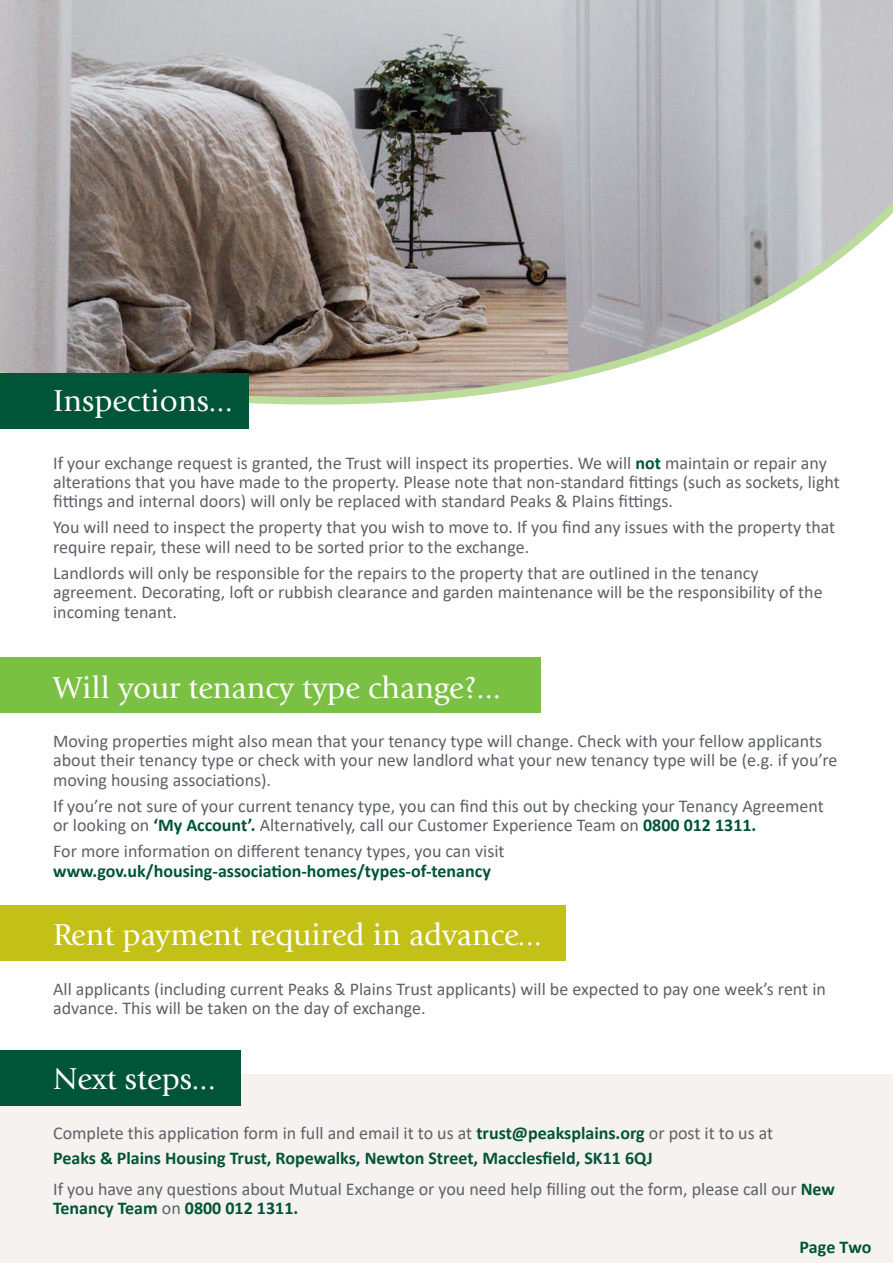
<style>
.page{position:relative;width:893px;height:1263px;background:#fff}
.page>*{position:absolute;margin:0;border:0;box-sizing:border-box;transform-origin:0 0}
.main{font:31.5px "Giovanni Std";color:#fff}
.main-2{font:18px/19.5px "Calibri";color:#5e6168}
.main-3{font:700 18px "Calibri";color:#005437}
.t1{font:700 18px "Calibri";color:#005337}
.s1{font-weight:700;color:#005437}
</style>
<div class="page">
<div style="left:0;top:1074px;width:893px;height:189px;background:#f5f2ef"></div>
<svg style="left:0;top:0;width:893px;height:405px"></svg>
<div style="left:0;top:1050px;width:240px;height:56px;background:#005437"></div>
<div style="left:0;top:905px;width:566px;height:56px;background:#c3c018"></div>
<div style="left:0;top:657px;width:540px;height:56px;background:#7ac143"></div>
<div style="left:0;top:373px;width:249px;height:56px;background:#005437"></div>
<p class="main" style="left:53px;top:383px;width:181px">Inspections...</p>
<p class="main-2" style="left:53px;top:452px;width:788px">If your exchange request is granted, the Trust will inspect its properties. We will <span class="s1">not</span> maintain or repair any alterations that you have made to the property. Please note that non-standard fittings (such as sockets, light fittings and internal doors) will only be replaced with standard Peaks &amp; Plains fittings.</p>
<p class="main-2" style="left:53px;top:517px;width:784px">You will need to inspect the property that you wish to move to. If you find any issues with the property that require repair, these will need to be sorted prior to the exchange.</p>
<p class="main-2" style="left:53px;top:563px;width:771px">Landlords will only be responsible for the repairs to the property that are outlined in the tenancy agreement. Decorating, loft or rubbish clearance and garden maintenance will be the responsibility of the incoming tenant.</p>
<p class="main" style="left:53px;top:669px;width:449px">Will your tenancy type change?...</p>
<p class="main-2" style="left:53px;top:731px;width:786px">Moving properties might also mean that your tenancy type will change. Check with your fellow applicants about their tenancy type or check with your new landlord what your new tenancy type will be (e.g. if you’re moving housing associations).</p>
<p class="main-2" style="left:53px;top:795px;width:772px">If you’re not sure of your current tenancy type, you can find this out by checking your Tenancy Agreement or looking on <span class="s1">‘My Account’.</span> Alternatively, call our Customer Experience Team on <span class="s1">0800 012 1311.</span></p>
<p class="main-2" style="left:53px;top:841px;width:453px">For more information on different tenancy types, you can visit <span class="s1">www.gov.uk/housing-association-homes/types-of-tenancy</span></p>
<p class="main" style="left:53px;top:917px;width:490px">Rent payment required in advance...</p>
<p class="main-2" style="left:53px;top:978px;width:774px">All applicants (including current Peaks &amp; Plains Trust applicants) will be expected to pay one week’s rent in advance. This will be taken on the day of exchange.</p>
<p class="main" style="left:53px;top:1061px;width:164px">Next steps...</p>
<p class="main-2" style="left:53px;top:1122px;width:722px">Complete this application form in full and email it to us at <span class="s1">trust@peaksplains.org</span> or post it to us at</p>
<p class="main-3" style="left:53px;top:1146px;width:601px">Peaks &amp; Plains Housing Trust, Ropewalks, Newton Street, Macclesfield, SK11 6QJ</p>
<p class="main-2" style="left:53px;top:1178px;width:783px">If you have any questions about Mutual Exchange or you need help filling out the form, please call our <span class="s1">New<br>Tenancy Team</span> on <span class="s1">0800 012 1311.</span></p>
<p class="t1" style="left:799px;top:1234px;width:74px">Page Two</p>
</div>
